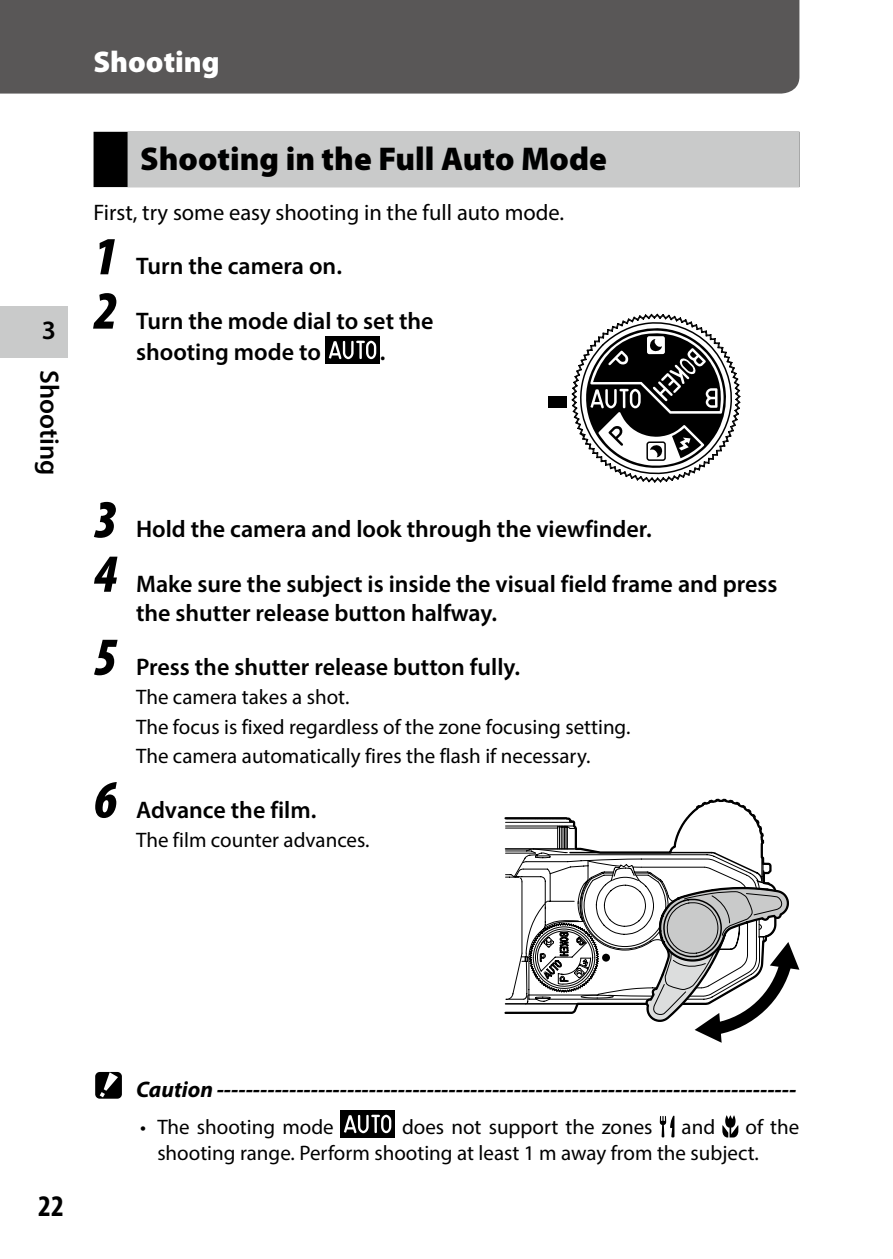
<style>
.page{position:relative;width:893px;height:1259px;background:#fff}
.page>*{position:absolute;margin:0;border:0;box-sizing:border-box;transform-origin:0 0}
.t1{font:italic 900 condensed 54px "Myriad Pro";color:#000}
.t2{font:900 33px "Myriad Pro";color:#000}
.t3{font:900 30px "Myriad Pro";color:#fff}
.t4{font:700 condensed 30px "Myriad Pro";color:#000}
.t5{font:600 26.7px "Myriad Pro";color:#000}
.t6{font:600 24px/31.8px "Myriad Pro";color:#000}
.t7{font:italic 700 22.5px "Myriad Pro";color:#000}
.t8{font:22.5px "Myriad Pro";color:#000}
.t9{font:21px/29.4px "Myriad Pro";color:#000}
</style>
<div class="page">
<div style="left:0;top:306px;width:68px;height:51px;background:#c9caca"></div>
<div style="left:0;top:0;width:799px;height:94px;background:#595757"></div>
<div style="left:94px;top:132px;width:705px;height:55px;background:#000"></div>
<div style="left:128px;top:132px;width:671px;height:55px;background:#c9caca"></div>
<div style="left:326px;top:336px;width:54px;height:27px;background:#000"></div>
<svg style="left:329px;top:340px;width:47px;height:20px"></svg>
<div style="left:95px;top:1072px;width:27px;height:26px;background:#000;border-radius:5px"></div>
<svg style="left:100px;top:1072px;width:18px;height:25px"></svg>
<div style="left:341px;top:1110px;width:54px;height:27px;background:#000"></div>
<svg style="left:344px;top:1114px;width:47px;height:20px"></svg>
<svg style="left:660px;top:1115px;width:14px;height:22px"></svg>
<svg style="left:722px;top:1115px;width:16px;height:22px"></svg>
<svg style="left:571px;top:313px;width:170px;height:170px"></svg>
<div style="left:549px;top:396px;width:18px;height:11px;background:#000"></div>
<svg style="left:505px;top:798px;width:294px;height:244px"></svg>
<p class="t5" style="left:42px;top:313px;width:16px">3</p>
<p class="t5" style="left:66px;top:370px;width:107px;rotate:90deg">Shooting</p>
<h3 class="t3" style="left:94px;top:45px;width:128px">Shooting</h3>
<h2 class="t2" style="left:140px;top:140px;width:468px">Shooting in the Full Auto Mode</h2>
<p class="t8" style="left:94px;top:198px;width:472px">First, try some easy shooting in the full auto mode.</p>
<h1 class="t1" style="left:94px;top:228px;width:26px">1</h1>
<p class="t6" style="left:136px;top:250px;width:207px">Turn the camera on.</p>
<h1 class="t1" style="left:94px;top:282px;width:26px">2</h1>
<p class="t6" style="left:136px;top:304px;width:299px">Turn the mode dial to set the shooting mode to</p>
<p class="t6" style="left:380px;top:336px;width:7px">.</p>
<h1 class="t1" style="left:94px;top:491px;width:26px">3</h1>
<h1 class="t1" style="left:94px;top:545px;width:26px">4</h1>
<h1 class="t1" style="left:94px;top:628px;width:26px">5</h1>
<h1 class="t1" style="left:94px;top:771px;width:26px">6</h1>
<p class="t6" style="left:136px;top:513px;width:517px">Hold the camera and look through the viewfinder.</p>
<p class="t6" style="left:136px;top:568px;width:643px;line-height:28.8px">Make sure the subject is inside the visual field frame and press the shutter release button halfway.</p>
<p class="t6" style="left:136px;top:650px;width:386px">Press the shutter release button fully.</p>
<p class="t9" style="left:136px;top:682px;width:496px">The camera takes a shot.<br>The focus is fixed regardless of the zone focusing setting.<br>The camera automatically fires the flash if necessary.</p>
<p class="t6" style="left:136px;top:793px;width:182px">Advance the film.</p>
<p class="t9" style="left:136px;top:825px;width:235px">The film counter advances.</p>
<h3 class="t4" style="left:38px;top:1187px;width:27px">22</h3>
<p class="t7" style="left:136px;top:1075px;width:662px">Caution --------------------------------------------------------------------------------</p>
<p class="t9" style="left:140px;top:1112px;width:195px">• The shooting mode</p>
<p class="t9" style="left:402px;top:1112px;width:252px">does not support the zones</p>
<p class="t9" style="left:682px;top:1112px;width:35px">and</p>
<p class="t9" style="left:157px;top:1114px;width:644px;line-height:25.2px;text-indent:588px">of the shooting range. Perform shooting at least 1 m away from the subject.</p>
</div>
